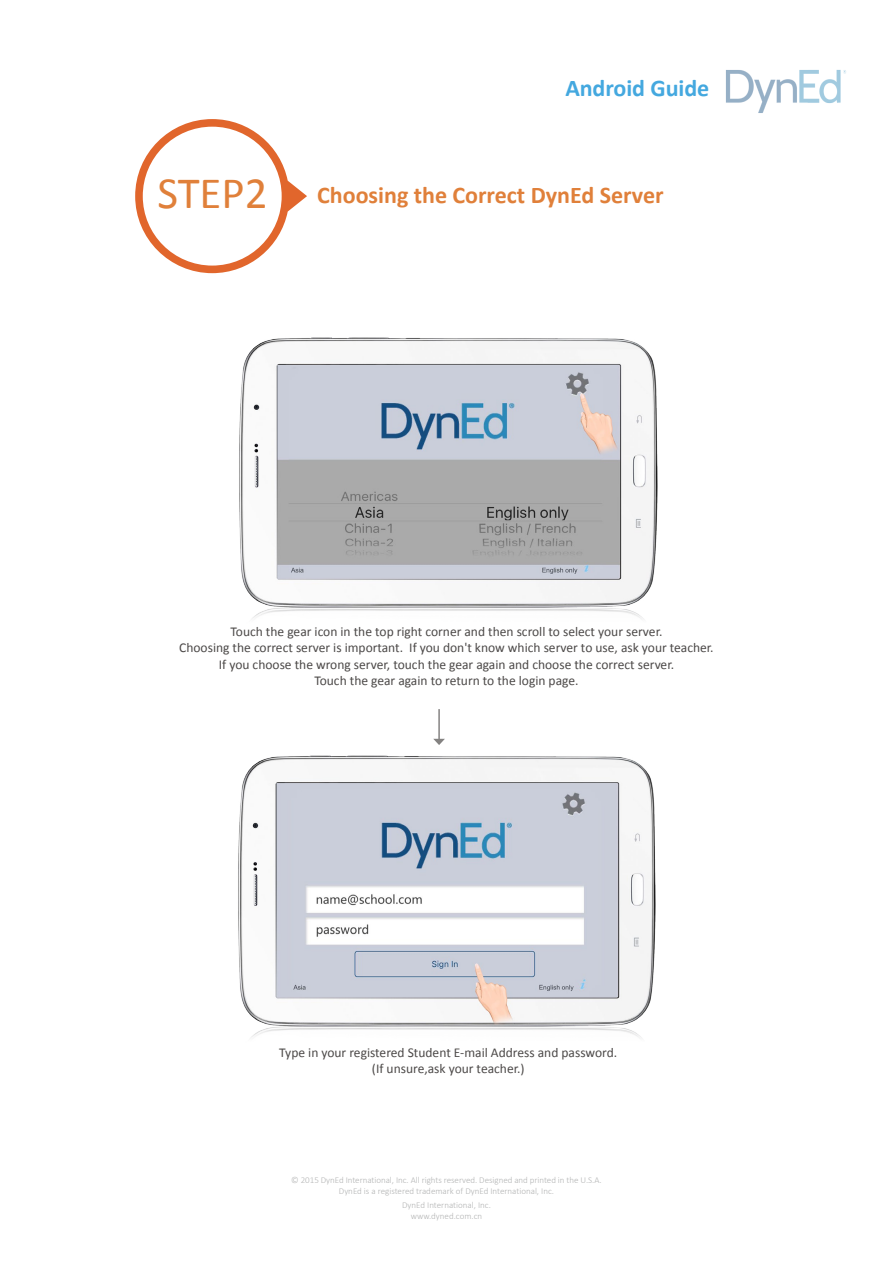
<style>
.page{position:relative;width:893px;height:1263px;background:#fff}
.page>*{position:absolute;margin:0;border:0;box-sizing:border-box;transform-origin:0 0}
.t1{font:700 24px "Calibri";color:#e0803a}
.t2{font:700 24px "Calibri";letter-spacing:-.005em;color:#44a8df}
.t3{font:13.5px/16.2px "Calibri";color:#4c4948;text-align:center}
.t4{font:300 9px/10.8px "Calibri";letter-spacing:-.005em;color:#b3b4b4;text-align:center}
.s1{font-weight:400;font-size:45px}
</style>
<div class="page">
<img style="left:726px;top:69px;width:120px;height:44px">
<img style="left:239px;top:337px;width:419px;height:282px">
<img style="left:238px;top:738px;width:418px;height:300px">
<hr style="left:438px;top:709px;width:2px;height:30px;background:#4c4948">
<svg style="left:433px;top:739px;width:12px;height:6px"></svg>
<svg style="left:135px;top:119px;width:172px;height:154px"></svg>
<h1 class="t2" style="left:565px;top:73px;width:145px">Android Guide</h1>
<h1 class="t1" style="left:157px;top:180px;width:508px"><span class="s1">STEP2</span> Choosing the Correct DynEd Server</h1>
<p class="t3" style="left:179px;top:624px;width:536px">Touch the gear icon in the top right corner and then scroll to select your server.<br>Choosing the correct server is important. If you don't know which server to use, ask your teacher.<br>If you choose the wrong server, touch the gear again and choose the correct server.<br>Touch the gear again to return to the login page.</p>
<p class="t3" style="left:279px;top:1044px;width:339px">Type in your registered Student E-mail Address and password. (If unsure,ask your teacher.)</p>
<p class="t4" style="left:291px;top:1174px;width:312px">© 2015 DynEd International, Inc. All rights reserved. Designed and printed in the U.S.A.<br>DynEd is a registered trademark of DynEd International, Inc.</p>
<p class="t4" style="left:402px;top:1199px;width:90px">DynEd International, Inc. www.dyned.com.cn</p>
</div>
